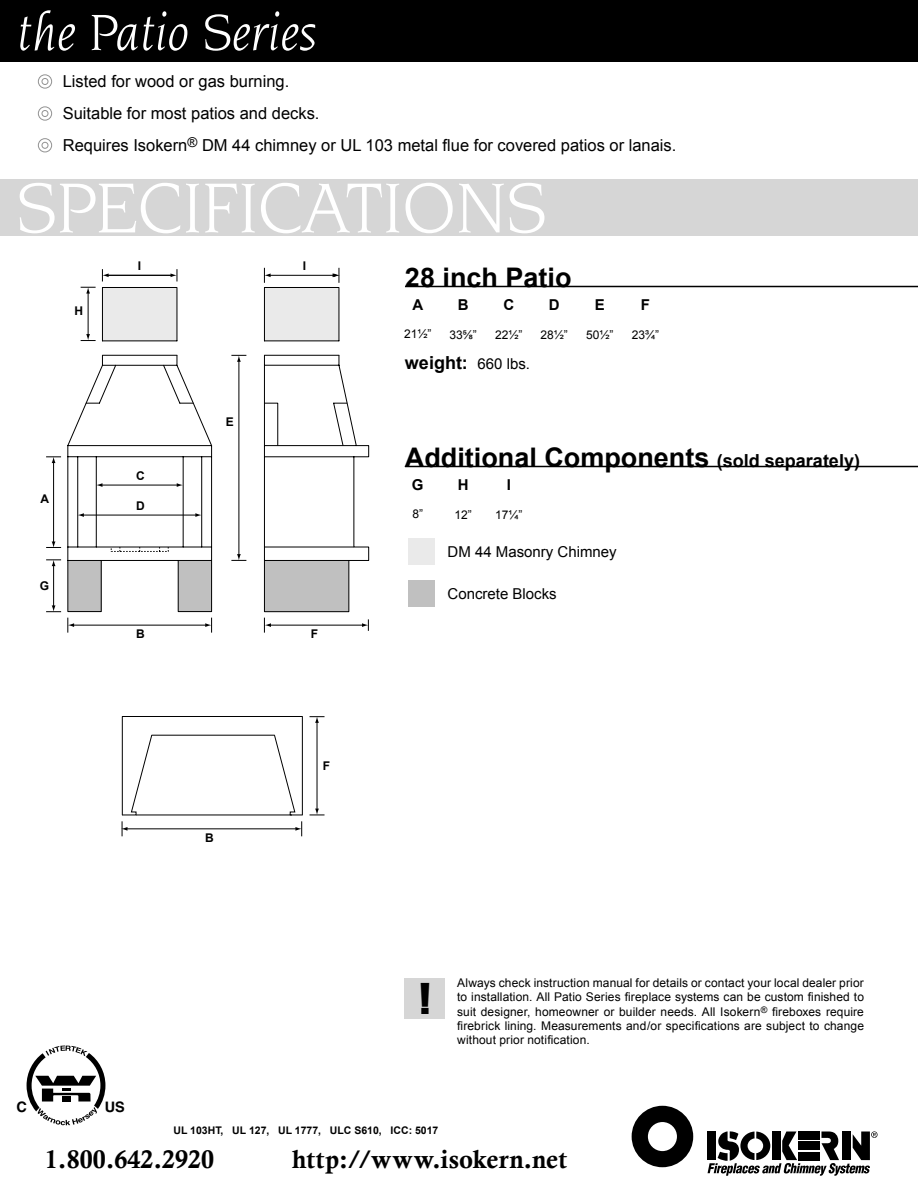
<style>
.page{position:relative;width:918px;height:1188px;background:#fff}
.page>*{position:absolute;margin:0;border:0;box-sizing:border-box;transform-origin:0 0}
.t1{font:italic 75px "Novarese IT Cby BT";color:#fff}
.t2{font:italic 54px "Novarese IT Cby BT";color:#fff}
.t3{font:39px "Impact";color:#000}
.t4{font:700 27px "Arial";color:#000}
.t5{font:25.5px "Calis MT Bol";color:#000}
.t6{font:700 18px "Arial";color:#000}
.t7{font:16.5px "Arial";color:#000}
.t8{font:15px "Arial";color:#000}
.t9{font:700 15px "Arial";color:#000}
.t10{font:700 14.4px "Helvetica";color:#000}
.t11{font:12px/14.4px "Arial";letter-spacing:.01em;color:#000;text-align:justify}
.t12{font:700 12px "Arial";color:#000}
.t13{font:700 10.5px "Arial";color:#000}
.s1{font-size:18px}
</style>
<div class="page">
<div style="left:0;top:179px;width:918px;height:57px;background:#d6d6d6"></div>
<hr style="left:405px;top:286px;width:513px;height:1px;background:#000">
<hr style="left:405px;top:466px;width:513px;height:1px;background:#000">
<div style="left:408px;top:580px;width:27px;height:27px;background:#c0c0c0"></div>
<div style="left:408px;top:538px;width:27px;height:27px;background:#eaeaea"></div>
<div style="left:404px;top:978px;width:41px;height:41px;background:#d6d6d6"></div>
<svg style="left:27px;top:1046px;width:78px;height:79px"></svg>
<div style="left:0;top:0;width:918px;height:61px;background:#000"></div>
<svg style="left:67px;top:287px;width:302px;height:325px"></svg>
<hr style="left:269px;top:275px;width:66px;height:1px;background:#000">
<svg style="left:264px;top:268px;width:7px;height:15px"></svg>
<svg style="left:333px;top:268px;width:7px;height:15px"></svg>
<hr style="left:88px;top:291px;width:1px;height:45px;background:#000">
<svg style="left:81px;top:287px;width:15px;height:7px"></svg>
<hr style="left:53px;top:564px;width:1px;height:43px;background:#000">
<svg style="left:46px;top:605px;width:15px;height:7px"></svg>
<svg style="left:46px;top:559px;width:15px;height:7px"></svg>
<hr style="left:53px;top:461px;width:1px;height:82px;background:#000">
<svg style="left:46px;top:542px;width:15px;height:6px"></svg>
<svg style="left:46px;top:456px;width:15px;height:7px"></svg>
<svg style="left:171px;top:269px;width:7px;height:12px"></svg>
<svg style="left:102px;top:269px;width:7px;height:12px"></svg>
<hr style="left:107px;top:275px;width:66px;height:1px;background:#000">
<hr style="left:269px;top:625px;width:95px;height:1px;background:#000">
<svg style="left:362px;top:619px;width:7px;height:12px"></svg>
<hr style="left:72px;top:625px;width:135px;height:1px;background:#000">
<svg style="left:67px;top:618px;width:7px;height:15px"></svg>
<hr style="left:82px;top:515px;width:116px;height:1px;background:#000">
<svg style="left:78px;top:513px;width:6px;height:4px"></svg>
<svg style="left:81px;top:334px;width:15px;height:7px"></svg>
<svg style="left:85px;top:355px;width:269px;height:461px"></svg>
<svg style="left:121px;top:734px;width:182px;height:102px"></svg>
<hr style="left:152px;top:735px;width:122px;height:1px;background:#000">
<hr style="left:136px;top:815px;width:156px;height:1px;background:#000">
<svg style="left:632px;top:1106px;width:61px;height:61px"></svg>
<svg style="left:708px;top:1131px;width:170px;height:45px"></svg>
<div style="left:42px;top:78px;width:6px;height:7px;border:1px solid #939393;border-radius:50%"></div>
<div style="left:38px;top:75px;width:14px;height:13px;border:1px solid #939393;border-radius:50%"></div>
<div style="left:42px;top:110px;width:6px;height:7px;border:1px solid #939393;border-radius:50%"></div>
<div style="left:38px;top:107px;width:14px;height:13px;border:1px solid #939393;border-radius:50%"></div>
<svg style="left:42px;top:142px;width:6px;height:6px"></svg>
<div style="left:38px;top:138px;width:14px;height:14px;border:1px solid #939393;border-radius:50%"></div>
<p class="t2" style="left:16px;top:0;width:302px">the Patio Series</p>
<p class="t7" style="left:63px;top:71px;width:228px">Listed for wood or gas burning.</p>
<p class="t7" style="left:63px;top:103px;width:258px">Suitable for most patios and decks.</p>
<p class="t7" style="left:63px;top:134px;width:615px">Requires Isokern<sup>®</sup> DM 44 chimney or UL 103 metal flue for covered patios or lanais.</p>
<p class="t1" style="left:16px;top:163px;width:532px">SPECIFICATIONS</p>
<p class="t4" style="left:405px;top:259px;width:168px">28 inch Patio</p>
<p class="t9" style="left:413px;top:295px;width:12px">A</p>
<p class="t11" style="left:404px;top:327px;width:29px">21½”</p>
<p class="t12" style="left:138px;top:258px;width:5px">I</p>
<p class="t12" style="left:303px;top:258px;width:5px">I</p>
<p class="t9" style="left:503px;top:295px;width:12px">C</p>
<p class="t11" style="left:495px;top:327px;width:29px">22½”</p>
<p class="t9" style="left:458px;top:295px;width:12px">B</p>
<p class="t11" style="left:450px;top:327px;width:29px">33⅝”</p>
<p class="t9" style="left:549px;top:295px;width:12px">D</p>
<p class="t11" style="left:541px;top:327px;width:29px">28½”</p>
<p class="t12" style="left:75px;top:303px;width:10px">H</p>
<p class="t6" style="left:405px;top:351px;width:64px">weight:</p>
<p class="t8" style="left:478px;top:354px;width:54px">660 lbs.</p>
<p class="t9" style="left:595px;top:295px;width:12px">E</p>
<p class="t11" style="left:586px;top:327px;width:29px">50½”</p>
<p class="t12" style="left:226px;top:414px;width:10px">E</p>
<p class="t9" style="left:641px;top:295px;width:11px">F</p>
<p class="t11" style="left:632px;top:327px;width:29px">23¾”</p>
<p class="t12" style="left:40px;top:491px;width:10px">A</p>
<p class="t12" style="left:40px;top:578px;width:11px">G</p>
<p class="t12" style="left:136px;top:468px;width:10px">C</p>
<p class="t12" style="left:136px;top:498px;width:10px">D</p>
<p class="t12" style="left:136px;top:626px;width:10px">B</p>
<p class="t12" style="left:311px;top:626px;width:9px">F</p>
<p class="t12" style="left:205px;top:830px;width:10px">B</p>
<p class="t12" style="left:323px;top:758px;width:9px">F</p>
<p class="t4" style="left:405px;top:439px;width:457px">Additional Components <span class="s1">(sold separately)</span></p>
<p class="t9" style="left:458px;top:475px;width:12px">H</p>
<p class="t11" style="left:455px;top:507px;width:19px">12”</p>
<p class="t9" style="left:412px;top:474px;width:13px">G</p>
<p class="t11" style="left:412px;top:506px;width:12px">8”</p>
<p class="t9" style="left:507px;top:475px;width:6px">I</p>
<p class="t11" style="left:495px;top:507px;width:29px">17¼”</p>
<p class="t8" style="left:448px;top:542px;width:171px">DM 44 Masonry Chimney</p>
<p class="t8" style="left:448px;top:583px;width:111px">Concrete Blocks</p>
<p class="t10" style="left:16px;top:1099px;width:12px">C</p>
<p class="t10" style="left:105px;top:1099px;width:22px">US</p>
<p class="t3" style="left:420px;top:968px;width:12px">!</p>
<p class="t11" style="left:457px;top:975px;width:408px">Always check instruction manual for details or contact your local dealer prior to installation. All Patio Series fireplace systems can be custom finished to suit designer, homeowner or builder needs. All Isokern<sup>®</sup> fireboxes require firebrick lining. Measurements and/or specifications are subject to change without prior notification.</p>
<p class="t13" style="left:174px;top:1123px;width:266px">UL 103HT, UL 127, UL 1777, ULC S610, ICC: 5017</p>
<p class="t5" style="left:45px;top:1144px;width:171px">1.800.642.2920</p>
<p class="t5" style="left:292px;top:1144px;width:276px">http://www.isokern.net</p>
</div>
